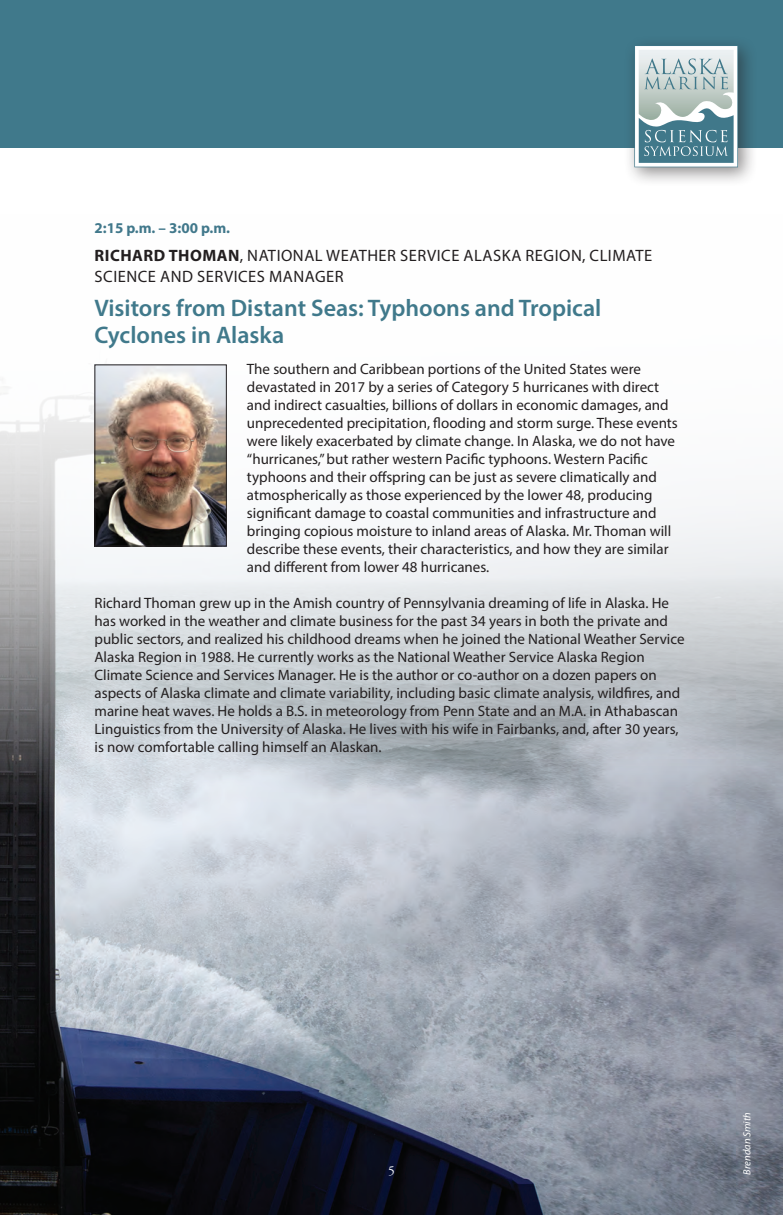
<style>
.page{position:relative;width:783px;height:1215px;background:#fff}
.page>*{position:absolute;margin:0;border:0;box-sizing:border-box;transform-origin:0 0}
.t1{font:600 24px/27px "Myriad Pro";color:#40798b}
.t2{font:16.5px/21px "Myriad Pro";letter-spacing:.03em;color:#231f20}
.t3{font:15px/18px "Myriad Pro";color:#231f20}
.t4{font:700 15px "Myriad Pro";color:#41788b}
.t5{font:13.5px "Adobe Garamond Pro";color:#fff}
.t6{font:italic 10.5px "Myriad Pro";color:#fff}
.s1{font-weight:700}
</style>
<div class="page">
<img style="left:0;top:811px;width:783px;height:404px">
<svg style="left:0;top:364px;width:783px;height:447px"></svg>
<div style="left:0;top:0;width:783px;height:148px;background:#40798b"></div>
<div style="left:624px;top:35px;width:134px;height:153px;background:#231f20;opacity:.5"></div>
<svg style="left:634px;top:45px;width:104px;height:122px"></svg>
<img style="left:96px;top:367px;width:129px;height:177px">
<div style="left:94px;top:365px;width:133px;height:181px;border:1px solid #231f20"></div>
<p class="t4" style="left:94px;top:218px;width:137px">2:15 p.m. – 3:00 p.m.</p>
<p class="t2" style="left:95px;top:245px;width:559px"><span class="s1">RICHARD THOMAN</span>, NATIONAL WEATHER SERVICE ALASKA REGION, CLIMATE<br>SCIENCE AND SERVICES MANAGER</p>
<h1 class="t1" style="left:94px;top:294px;width:508px">Visitors from Distant Seas: Typhoons and Tropical<br>Cyclones in Alaska</h1>
<p class="t3" style="left:247px;top:360px;width:432px">The southern and Caribbean portions of the United States were devastated in 2017 by a series of Category 5 hurricanes with direct and indirect casualties, billions of dollars in economic damages, and unprecedented precipitation, flooding and storm surge. These events were likely exacerbated by climate change. In Alaska, we do not have “hurricanes,” but rather western Pacific typhoons. Western Pacific typhoons and their offspring can be just as severe climatically and atmospherically as those experienced by the lower 48, producing significant damage to coastal communities and infrastructure and bringing copious moisture to inland areas of Alaska. Mr. Thoman will describe these events, their characteristics, and how they are similar and different from lower 48 hurricanes.</p>
<p class="t3" style="left:95px;top:594px;width:592px">Richard Thoman grew up in the Amish country of Pennsylvania dreaming of life in Alaska. He has worked in the weather and climate business for the past 34 years in both the private and public sectors, and realized his childhood dreams when he joined the National Weather Service Alaska Region in 1988. He currently works as the National Weather Service Alaska Region Climate Science and Services Manager. He is the author or co-author on a dozen papers on aspects of Alaska climate and climate variability, including basic climate analysis, wildfires, and marine heat waves. He holds a B.S. in meteorology from Penn State and an M.A. in Athabascan Linguistics from the University of Alaska. He lives with his wife in Fairbanks, and, after 30 years, is now comfortable calling himself an Alaskan.</p>
<p class="t5" style="left:388px;top:1163px;width:8px">5</p>
<p class="t6" style="left:740px;top:1174px;width:64px;rotate:-90deg">Brendan Smith</p>
</div>
